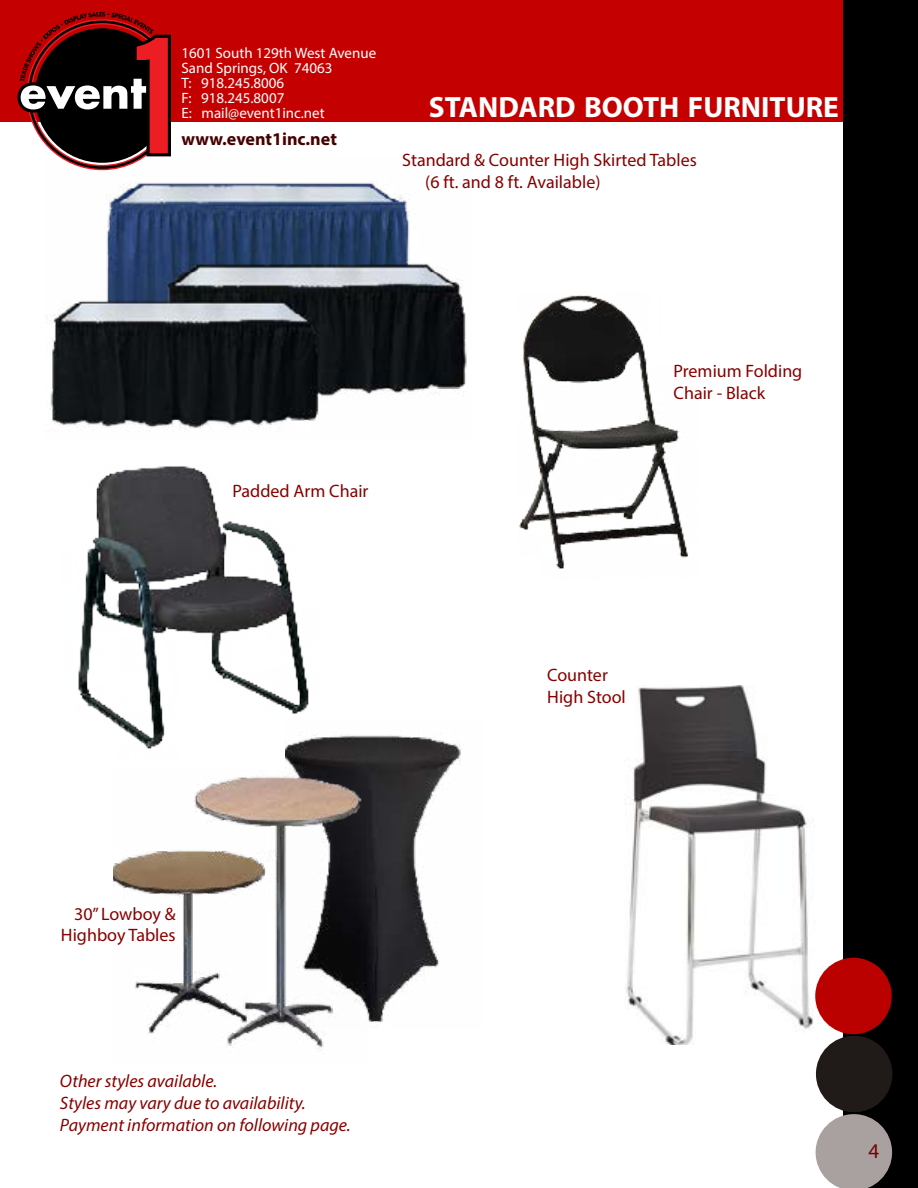
<style>
.page{position:relative;width:918px;height:1188px;background:#fff}
.page>*{position:absolute;margin:0;border:0;box-sizing:border-box;transform-origin:0 0}
.t1{font:700 29.4px "Myriad Pro";color:#fff}
.t2{font:21px "Myriad Pro";color:#7a0000}
.t3{font:18px/21.6px "Myriad Pro";color:#870000}
.t4{font:italic 18px/21.6px "Myriad Pro";color:#870000}
.t5{font:700 18px "Myriad Pro";color:#470000}
.t6{font:15px/15px "Myriad Pro";color:#fff}
</style>
<div class="page">
<img style="left:626px;top:686px;width:217px;height:358px">
<div style="left:1px;top:1px;width:882px;height:121px;background:#c50000"></div>
<div style="left:844px;top:1px;width:73px;height:1186px;background:#000"></div>
<div style="left:843px;top:0;width:75px;height:1188px;border:2px solid #000"></div>
<div style="left:815px;top:958px;width:77px;height:76px;background:#b00;border-radius:50%"></div>
<div style="left:816px;top:1036px;width:76px;height:76px;background:#201a18;border-radius:50%"></div>
<svg style="left:816px;top:1114px;width:76px;height:74px"></svg>
<img style="left:45px;top:170px;width:422px;height:262px">
<img style="left:292px;top:735px;width:169px;height:287px">
<img style="left:114px;top:768px;width:252px;height:281px">
<img style="left:78px;top:466px;width:247px;height:300px">
<svg style="left:17px;top:12px;width:154px;height:158px"></svg>
<img style="left:519px;top:295px;width:169px;height:274px">
<p class="t6" style="left:181px;top:45px;width:196px">1601 South 129th West Avenue<br>Sand Springs, OK 74063<br>T: 918.245.8006<br>F: 918.245.8007<br>E: mail@event1inc.net</p>
<p class="t5" style="left:181px;top:127px;width:157px">www.event1inc.net</p>
<h1 class="t1" style="left:429px;top:88px;width:411px">STANDARD BOOTH FURNITURE</h1>
<p class="t3" style="left:425px;top:149px;width:273px;text-indent:-23px">Standard &amp; Counter High Skirted Tables (6 ft. and 8 ft. Available)</p>
<p class="t3" style="left:232px;top:479px;width:138px">Padded Arm Chair</p>
<p class="t3" style="left:674px;top:360px;width:130px">Premium Folding<br>Chair - Black</p>
<p class="t3" style="left:547px;top:664px;width:80px">Counter<br>High Stool</p>
<p class="t3" style="left:61px;top:903px;width:116px;text-align:right">30” Lowboy &amp;<br>Highboy Tables</p>
<p class="t4" style="left:60px;top:1070px;width:292px">Other styles available.<br>Styles may vary due to availability.<br>Payment information on following page.</p>
<p class="t2" style="left:869px;top:1138px;width:12px">4</p>
</div>
